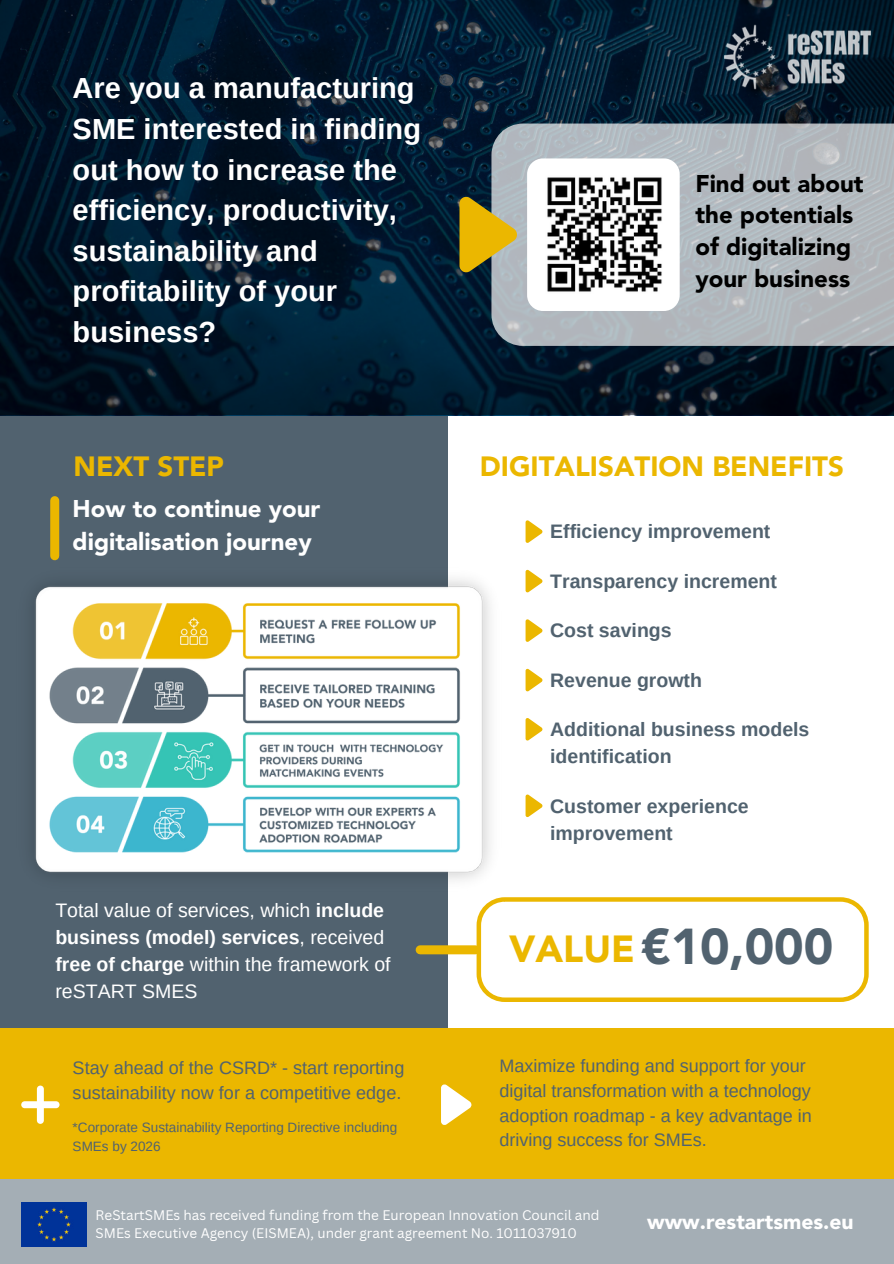
<style>
.page{position:relative;width:894px;height:1264px;background:#fff}
.page>*{position:absolute;margin:0;border:0;box-sizing:border-box;transform-origin:0 0}
.t1{font:900 49.95px "Avenir LT Std";color:#51626f}
.t2{font:700 29.1px/40.5px "Arimo";color:#fff}
.t3{font:900 27.6px "Avenir LT Std";color:#ebb700}
.t4{font:900 24px/31.5px "Avenir LT Std";color:#000}
.t5{font:900 24px/32.7px "Avenir LT Std";color:#fff}
.t6{font:900 21px "Avenir LT Std";color:#fff}
.t7{font:700 19.5px/27px "Arimo";color:#51626f}
.t8{font:19.5px/27px "Arimo";color:#fff}
.t9{font:18px/24.8px "Arimo";color:#51626f}
.t10{font:13.5px/18px "Canva Sans";color:#fff}
.t11{font:13.5px/18.9px "Arimo";color:#51626f}
.s1{font-weight:700}
.s2{font-size:37.5px;color:#ebb700}
</style>
<div class="page">
<div style="left:1px;top:332px;width:446px;height:870px;background:#51626f"></div>
<div style="left:0;top:1170px;width:893px;height:93px;background:#a4aeb5"></div>
<svg style="left:525px;top:520px;width:17px;height:23px"></svg>
<div style="left:0;top:1028px;width:892px;height:151px;background:#ebb700"></div>
<svg style="left:441px;top:1084px;width:30px;height:40px"></svg>
<img style="left:33px;top:561px;width:457px;height:336px">
<img style="left:45px;top:595px;width:426px;height:268px">
<div style="left:50px;top:500px;width:9px;height:56px;background:#ebb700"></div>
<svg style="left:0;top:0;width:892px;height:415px;background:#02182c"></svg>
<svg style="left:491px;top:123px;width:402px;height:223px;background:#b1b8bd"></svg>
<div style="left:420px;top:945px;width:55px;height:9px;background:#ebb700"></div>
<svg style="left:21px;top:1085px;width:38px;height:38px"></svg>
<div style="left:527px;top:158px;width:152px;height:153px;background:#fff;border-radius:16px"></div>
<img style="left:547px;top:177px;width:115px;height:115px">
<img style="left:21px;top:1202px;width:66px;height:44px">
<svg style="left:525px;top:570px;width:17px;height:22px"></svg>
<svg style="left:525px;top:619px;width:17px;height:23px"></svg>
<svg style="left:525px;top:669px;width:17px;height:22px"></svg>
<svg style="left:525px;top:718px;width:17px;height:22px"></svg>
<svg style="left:525px;top:794px;width:17px;height:23px"></svg>
<svg style="left:476px;top:897px;width:392px;height:105px"></svg>
<svg style="left:459px;top:197px;width:58px;height:75px;background:#c3a93d"></svg>
<img style="left:721px;top:23px;width:152px;height:68px">
<h2 class="t2" style="left:73px;top:68px;width:350px">Are you a manufacturing<br>SME interested in finding out how to increase the efficiency, productivity, sustainability and profitability of your business?</h2>
<h3 class="t4" style="left:695px;top:170px;width:170px">Find out about the potentials of digitalizing your business</h3>
<h3 class="t3" style="left:74px;top:455px;width:152px">NEXT STEP</h3>
<h3 class="t3" style="left:479px;top:455px;width:365px">DIGITALISATION BENEFITS</h3>
<h3 class="t5" style="left:73px;top:495px;width:249px">How to continue your digitalisation journey</h3>
<p class="t8" style="left:55px;top:896px;width:337px">Total value of services, which <span class="s1">include business (model) services</span>, received <span class="s1">free of charge</span> within the framework of reSTART SMES</p>
<p class="t9" style="left:73px;top:1055px;width:333px;line-height:25.2px">Stay ahead of the CSRD* - start reporting sustainability now for a competitive edge.</p>
<p class="t11" style="left:73px;top:1117px;width:326px">*Corporate Sustainability Reporting Directive including<br>SMEs by 2026</p>
<p class="t7" style="left:550px;top:518px;width:222px">Efficiency improvement</p>
<p class="t7" style="left:550px;top:567px;width:228px">Transparency increment</p>
<p class="t7" style="left:550px;top:617px;width:123px">Cost savings</p>
<p class="t7" style="left:550px;top:666px;width:153px">Revenue growth</p>
<p class="t7" style="left:550px;top:716px;width:261px">Additional business models identification</p>
<p class="t7" style="left:550px;top:792px;width:200px">Customer experience improvement</p>
<h1 class="t1" style="left:509px;top:926px;width:325px"><span class="s2">VALUE</span> €10,000</h1>
<p class="t9" style="left:499px;top:1053px;width:314px">Maximize funding and support for your digital transformation with a technology adoption roadmap - a key advantage in driving success for SMEs.</p>
<p class="t10" style="left:96px;top:1205px;width:505px">ReStartSMEs has received funding from the European Innovation Council and<br>SMEs Executive Agency (EISMEA), under grant agreement No. 1011037910</p>
<p class="t6" style="left:647px;top:1213px;width:208px">www.restartsmes.eu</p>
</div>
